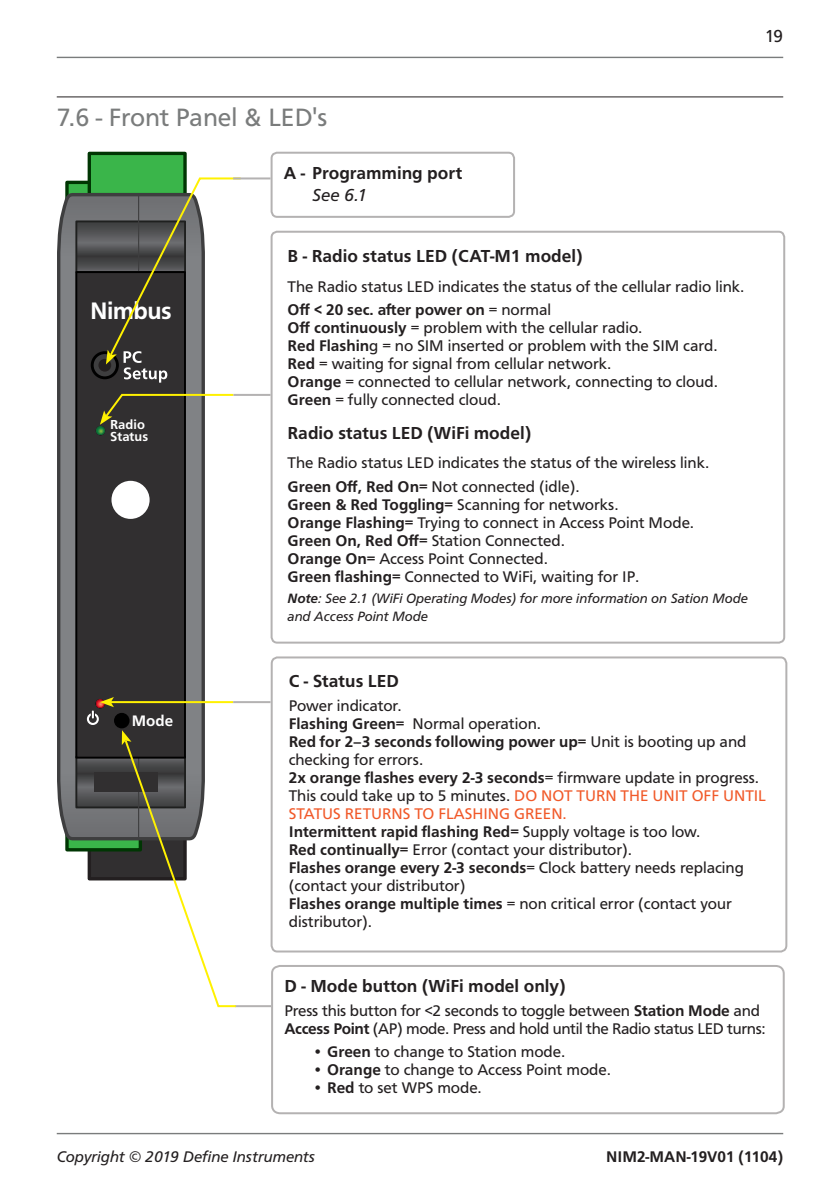
<style>
.page{position:relative;width:840px;height:1191px;background:#fff}
.page>*{position:absolute;margin:0;border:0;box-sizing:border-box;transform-origin:0 0}
.t1{font:26px "Carto Gothic Pro";letter-spacing:-.005em;color:#7a7c7c}
.t2{font:700 24.8px "Carto Gothic Pro";letter-spacing:-.025em;color:#fff}
.t3{font:700 18px "Carto Gothic Pro";color:#231f20}
.t4{font:italic 18px "Carto Gothic Pro";color:#231f20}
.t5{font:18px "Carto Gothic Pro";color:#231f20}
.t6{font:16px/18px "Carto Gothic Pro";color:#231f20}
.t7{font:16px/18px "Carto Gothic Pro";letter-spacing:-.02em;color:#231f20}
.t8{font:italic 16px "Carto Gothic Pro";color:#231f20}
.t9{font:700 16px "Carto Gothic Pro";color:#231f20}
.t10{font:700 15.8px "Carto Gothic Pro";color:#fff}
.t11{font:italic 14px/18px "Carto Gothic Pro";letter-spacing:-.005em;color:#231f20}
.t12{font:700 13.4px/11.2px "Carto Gothic Pro";color:#fff}
.s1{font-weight:700}
.s2{color:#f15929}
</style>
<div class="page">
<hr style="left:57px;top:57px;width:725px;height:1px;background:#7a7c7c">
<hr style="left:57px;top:1132px;width:725px;height:2px;background:#7a7c7c">
<hr style="left:57px;top:96px;width:725px;height:1px;background:#231f20">
<svg style="left:57px;top:152px;width:150px;height:728px;background:#7a897f"></svg>
<svg style="left:78px;top:223px;width:28px;height:47px"></svg>
<div style="left:75px;top:220px;width:111px;height:53px;border:2px solid #1f201f"></div>
<svg style="left:78px;top:759px;width:44px;height:46px"></svg>
<div style="left:75px;top:756px;width:111px;height:52px;border:2px solid #1f201f"></div>
<div style="left:94px;top:773px;width:63px;height:19px;background:#312f30"></div>
<div style="left:76px;top:272px;width:109px;height:485px;background:#312f30"></div>
<div style="left:75px;top:271px;width:111px;height:487px;border:2px solid #000"></div>
<div style="left:114px;top:713px;width:15px;height:15px;background:#000;border-radius:50%"></div>
<svg style="left:91px;top:351px;width:28px;height:28px"></svg>
<div style="left:94px;top:354px;width:22px;height:22px;background:#3e3e3f;border-radius:50%"></div>
<div style="left:98px;top:359px;width:13px;height:12px;background:#231f20;border-radius:50%"></div>
<div style="left:111px;top:481px;width:38px;height:38px;background:#fff;border-radius:50%"></div>
<div style="left:87px;top:713px;width:12px;height:12px;border:2px solid #fff;border-radius:50%"></div>
<div style="left:270px;top:152px;width:245px;height:66px;border:2px solid #b4b2b2;border-radius:6px"></div>
<div style="left:271px;top:965px;width:513px;height:149px;border:2px solid #b4b2b2;border-radius:8px"></div>
<svg style="left:96px;top:393px;width:138px;height:42px"></svg>
<hr style="left:111px;top:701px;width:122px;height:2px;background:#fff101">
<svg style="left:91px;top:697px;width:23px;height:20px"></svg>
<svg style="left:106px;top:176px;width:136px;height:207px"></svg>
<hr style="left:233px;top:177px;width:37px;height:2px;background:#b4b2b2">
<hr style="left:233px;top:394px;width:37px;height:2px;background:#b4b2b2">
<hr style="left:233px;top:701px;width:37px;height:2px;background:#b4b2b2">
<hr style="left:235px;top:1005px;width:36px;height:2px;background:#b4b2b2">
<div style="left:270px;top:231px;width:514px;height:412px;border:2px solid #b4b2b2;border-radius:6px"></div>
<svg style="left:122px;top:730px;width:116px;height:278px"></svg>
<div style="left:270px;top:656px;width:516px;height:296px;border:2px solid #b4b2b2;border-radius:6px"></div>
<p class="t5" style="left:764px;top:26px;width:20px">19</p>
<h1 class="t1" style="left:57px;top:102px;width:272px">7.6 - Front Panel &amp; LED's</h1>
<h2 class="t2" style="left:90px;top:297px;width:83px">Nimbus</h2>
<p class="t12" style="left:110px;top:419px;width:39px">Radio<br>Status</p>
<p class="t3" style="left:284px;top:162px;width:180px">A - Programming port</p>
<p class="t4" style="left:312px;top:184px;width:57px">See 6.1</p>
<p class="t3" style="left:287px;top:246px;width:296px">B - Radio status LED (CAT-M1 model)</p>
<p class="t6" style="left:287px;top:274px;width:458px;line-height:23.6px">The Radio status LED indicates the status of the cellular radio link.<br><span class="s1">Off &lt; 20 sec. after power on</span> = normal</p>
<p class="t6" style="left:287px;top:319px;width:432px"><span class="s1">Off continuously</span> = problem with the cellular radio.<br><span class="s1">Red Flashin</span>g = no SIM inserted or problem with the SIM card.<br><span class="s1">Red</span> = waiting for signal from cellular network.<br><span class="s1">Orange</span> = connected to cellular network, connecting to cloud.<br><span class="s1">Green</span> = fully connected cloud.</p>
<p class="t3" style="left:287px;top:422px;width:245px">Radio status LED (WiFi model)</p>
<p class="t6" style="left:287px;top:451px;width:423px;line-height:23.6px">The Radio status LED indicates the status of the wireless link.<br><span class="s1">Green Off, Red On=</span> Not connected (idle).</p>
<p class="t6" style="left:287px;top:495px;width:408px"><span class="s1">Green &amp; Red Toggling=</span> Scanning for networks.<br><span class="s1">Orange Flashing=</span> Trying to connect in Access Point Mode.<br><span class="s1">Green On, Red Off=</span> Station Connected.<br><span class="s1">Orange On=</span> Access Point Connected.<br><span class="s1">Green flashing=</span> Connected to WiFi, waiting for IP.</p>
<p class="t11" style="left:287px;top:590px;width:461px"><span class="s1">Note</span>: See 2.1 (WiFi Operating Modes) for more information on Sation Mode and Access Point Mode</p>
<p class="t10" style="left:132px;top:711px;width:43px">Mode</p>
<p class="t3" style="left:288px;top:671px;width:112px">C - Status LED</p>
<p class="t6" style="left:288px;top:696px;width:478px">Power indicator.<br><span class="s1">Flashing Green=</span> Normal operation.<br><span class="s1">Red for 2–3 seconds following power up=</span> Unit is booting up and checking for errors.<br><span class="s1">2x orange flashes every 2-3 seconds</span>= firmware update in progress.<br>This could take up to 5 minutes. <span class="s2">DO NOT TURN THE UNIT OFF UNTIL STATUS RETURNS TO FLASHING GREEN.<br></span><span class="s1">Intermittent rapid flashing Red=</span> Supply voltage is too low.<br><span class="s1">Red continually=</span> Error (contact your distributor).<br><span class="s1">Flashes orange every 2-3 seconds</span>= Clock battery needs replacing (contact your distributor)<br><span class="s1">Flashes orange multiple times</span> = non critical error (contact your distributor).</p>
<p class="t3" style="left:284px;top:975px;width:282px">D - Mode button (WiFi model only)</p>
<p class="t7" style="left:284px;top:1001px;width:482px">Press this button for &lt;2 seconds to toggle between <span class="s1">Station Mode</span> and<br><span class="s1">Access Point</span> (AP) mode. Press and hold until the Radio status LED turns:</p>
<p class="t6" style="left:312px;top:1043px;width:254px"><span class="s1">• Green</span> to change to Station mode.</p>
<p class="t6" style="left:312px;top:1061px;width:300px"><span class="s1">• Orange</span> to change to Access Point mode.</p>
<p class="t6" style="left:312px;top:1079px;width:171px"><span class="s1">• Red</span> to set WPS mode.</p>
<p class="t8" style="left:57px;top:1147px;width:259px">Copyright © 2019 Define Instruments</p>
<p class="t9" style="left:605px;top:1147px;width:178px">NIM2-MAN-19V01 (1104)</p>
</div>
